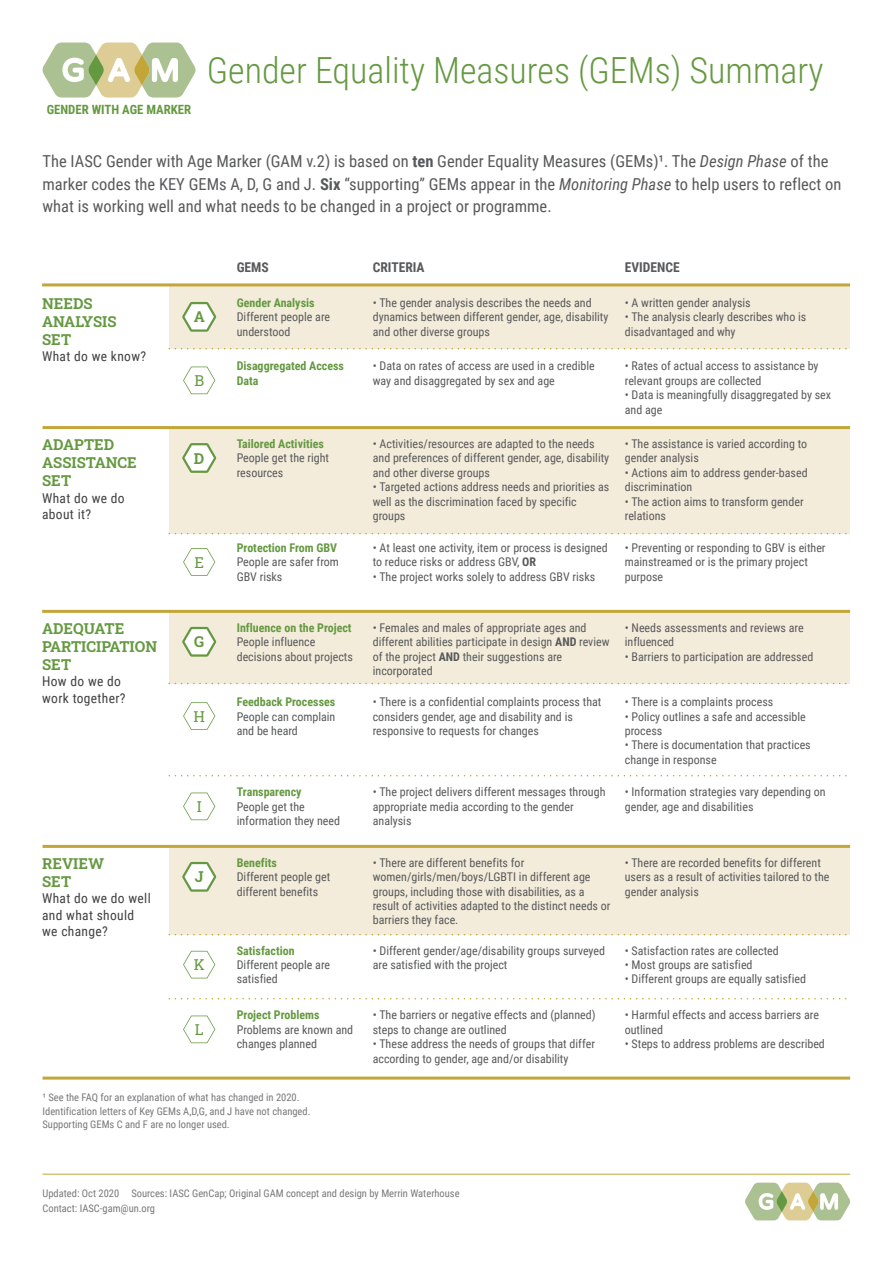
<style>
.page{position:relative;width:893px;height:1263px;background:#fff}
.page>*{position:absolute;margin:0;border:0;box-sizing:border-box;transform-origin:0 0}
.t1{font:300 36px "Roboto Condensed";color:#659941}
.t2{font:16.5px/22.5px "Roboto Condensed";color:#58595b}
.t3{font:700 15px/18px "Roboto Slab";color:#659941}
.t4{font:15px "Roboto Slab";color:#659941}
.t5{font:13.5px/16.5px "Roboto Condensed";letter-spacing:.025em;color:#414042}
.t6{font:700 13.5px "Roboto Condensed";color:#58595b}
.t7{font:700 12.75px "Roboto Condensed";color:#659941}
.t8{font:12px/14.4px "Roboto Condensed";color:#58595b}
.t9{font:700 12px/14.4px "Roboto Condensed";color:#659941}
.t10{font:10.5px/13.5px "Roboto Condensed";color:#77787b}
.s1{font-weight:700}
.s2{font-style:italic}
</style>
<div class="page">
<svg style="left:745px;top:1183px;width:105px;height:37px"></svg>
<div style="left:169px;top:845px;width:681px;height:90px;background:#f3ecda"></div>
<div style="left:169px;top:610px;width:681px;height:73px;background:#f3ecda"></div>
<div style="left:169px;top:426px;width:681px;height:108px;background:#f3ecda"></div>
<div style="left:169px;top:285px;width:681px;height:64px;background:#f3ecda"></div>
<hr style="left:43px;top:1174px;width:807px;height:1px;background:#c2a638">
<svg style="left:182px;top:302px;width:34px;height:30px"></svg>
<svg style="left:183px;top:367px;width:32px;height:27px"></svg>
<svg style="left:182px;top:443px;width:34px;height:30px"></svg>
<svg style="left:183px;top:548px;width:32px;height:28px"></svg>
<svg style="left:182px;top:627px;width:34px;height:30px"></svg>
<svg style="left:183px;top:702px;width:32px;height:28px"></svg>
<svg style="left:183px;top:792px;width:32px;height:28px"></svg>
<svg style="left:182px;top:862px;width:34px;height:30px"></svg>
<svg style="left:183px;top:951px;width:32px;height:27px"></svg>
<svg style="left:183px;top:1015px;width:32px;height:28px"></svg>
<svg style="left:169px;top:348px;width:678px;height:1px"></svg>
<hr style="left:42px;top:283px;width:808px;height:3px;background:#c2a638">
<hr style="left:43px;top:426px;width:807px;height:3px;background:#c2a638">
<hr style="left:42px;top:610px;width:808px;height:3px;background:#c2a638">
<hr style="left:43px;top:845px;width:807px;height:3px;background:#c2a638">
<hr style="left:43px;top:1076px;width:807px;height:3px;background:#c2a638">
<svg style="left:169px;top:775px;width:678px;height:1px"></svg>
<svg style="left:169px;top:683px;width:681px;height:1px"></svg>
<svg style="left:169px;top:998px;width:678px;height:1px"></svg>
<svg style="left:169px;top:934px;width:678px;height:1px"></svg>
<svg style="left:169px;top:533px;width:678px;height:1px"></svg>
<svg style="left:42px;top:43px;width:154px;height:55px"></svg>
<p class="t7" style="left:47px;top:101px;width:146px">GENDER WITH AGE MARKER</p>
<h1 class="t1" style="left:207px;top:45px;width:618px">Gender Equality Measures (GEMs) Summary</h1>
<p class="t2" style="left:43px;top:150px;width:800px">The IASC Gender with Age Marker (GAM v.2) is based on <span class="s1">ten</span> Gender Equality Measures (GEMs)¹. The <span class="s2">Design Phase</span> of the marker codes the KEY GEMs A, D, G and J. <span class="s1">Six</span> “supporting” GEMs appear in the <span class="s2">Monitoring Phase</span> to help users to reflect on what is working well and what needs to be changed in a project or programme.</p>
<p class="t3" style="left:42px;top:294px;width:76px">NEEDS<br>ANALYSIS<br>SET</p>
<p class="t5" style="left:42px;top:348px;width:106px">What do we know?</p>
<p class="t3" style="left:42px;top:435px;width:96px">ADAPTED<br>ASSISTANCE<br>SET</p>
<p class="t5" style="left:42px;top:489px;width:84px">What do we do about it?</p>
<p class="t3" style="left:42px;top:619px;width:116px">ADEQUATE<br>PARTICIPATION<br>SET</p>
<p class="t5" style="left:42px;top:673px;width:85px">How do we do work together?</p>
<p class="t3" style="left:42px;top:854px;width:64px">REVIEW<br>SET</p>
<p class="t5" style="left:42px;top:890px;width:110px">What do we do well and what should we change?</p>
<p class="t3" style="left:194px;top:308px;width:13px">A</p>
<p class="t4" style="left:194px;top:370px;width:11px">B</p>
<p class="t3" style="left:194px;top:449px;width:12px">D</p>
<p class="t4" style="left:194px;top:552px;width:11px">E</p>
<p class="t3" style="left:194px;top:633px;width:12px">G</p>
<p class="t4" style="left:193px;top:706px;width:13px">H</p>
<p class="t4" style="left:197px;top:796px;width:7px">I</p>
<p class="t3" style="left:195px;top:868px;width:10px">J</p>
<p class="t4" style="left:194px;top:954px;width:12px">K</p>
<p class="t4" style="left:195px;top:1019px;width:10px">L</p>
<p class="t6" style="left:237px;top:258px;width:34px">GEMS</p>
<p class="t6" style="left:373px;top:258px;width:53px">CRITERIA</p>
<p class="t6" style="left:625px;top:258px;width:56px">EVIDENCE</p>
<p class="t9" style="left:237px;top:295px;width:79px">Gender Analysis</p>
<p class="t8" style="left:237px;top:309px;width:95px">Different people are understood</p>
<p class="t9" style="left:237px;top:358px;width:109px">Disaggregated Access<br>Data</p>
<p class="t9" style="left:237px;top:436px;width:89px">Tailored Activities</p>
<p class="t8" style="left:237px;top:450px;width:94px">People get the right resources</p>
<p class="t9" style="left:237px;top:540px;width:102px">Protection From GBV</p>
<p class="t8" style="left:237px;top:554px;width:104px">People are safer from<br>GBV risks</p>
<p class="t9" style="left:237px;top:620px;width:116px">Influence on the Project</p>
<p class="t8" style="left:237px;top:634px;width:118px">People influence decisions about projects</p>
<p class="t9" style="left:237px;top:694px;width:100px">Feedback Processes</p>
<p class="t8" style="left:237px;top:709px;width:100px">People can complain and be heard</p>
<p class="t9" style="left:237px;top:784px;width:66px">Transparency</p>
<p class="t8" style="left:237px;top:799px;width:105px">People get the information they need</p>
<p class="t9" style="left:237px;top:855px;width:42px">Benefits</p>
<p class="t8" style="left:237px;top:869px;width:95px">Different people get different benefits</p>
<p class="t9" style="left:237px;top:943px;width:59px">Satisfaction</p>
<p class="t8" style="left:237px;top:957px;width:95px">Different people are satisfied</p>
<p class="t9" style="left:237px;top:1007px;width:84px">Project Problems</p>
<p class="t8" style="left:237px;top:1022px;width:118px">Problems are known and changes planned</p>
<p class="t8" style="left:373px;top:295px;width:237px">• The gender analysis describes the needs and dynamics between different gender, age, disability and other diverse groups</p>
<p class="t8" style="left:373px;top:358px;width:223px">• Data on rates of access are used in a credible way and disaggregated by sex and age</p>
<p class="t8" style="left:373px;top:436px;width:238px">• Activities/resources are adapted to the needs and preferences of different gender, age, disability and other diverse groups</p>
<p class="t8" style="left:373px;top:479px;width:238px">• Targeted actions address needs and priorities as well as the discrimination faced by specific groups</p>
<p class="t8" style="left:373px;top:540px;width:236px">• At least one activity, item or process is designed to reduce risks or address GBV, <span class="s1">OR</span></p>
<p class="t8" style="left:373px;top:569px;width:224px">• The project works solely to address GBV risks</p>
<p class="t8" style="left:625px;top:295px;width:127px">• A written gender analysis</p>
<p class="t8" style="left:625px;top:309px;width:183px">• The analysis clearly describes who is disadvantaged and why</p>
<p class="t8" style="left:625px;top:358px;width:195px">• Rates of actual access to assistance by relevant groups are collected</p>
<p class="t8" style="left:625px;top:387px;width:208px">• Data is meaningfully disaggregated by sex and age</p>
<p class="t8" style="left:625px;top:436px;width:184px">• The assistance is varied according to gender analysis</p>
<p class="t8" style="left:625px;top:465px;width:184px">• Actions aim to address gender-based discrimination</p>
<p class="t8" style="left:625px;top:494px;width:180px">• The action aims to transform gender relations</p>
<p class="t8" style="left:625px;top:540px;width:202px">• Preventing or responding to GBV is either mainstreamed or is the primary project purpose</p>
<p class="t8" style="left:373px;top:620px;width:238px">• Females and males of appropriate ages and different abilities participate in design <span class="s1">AND</span> review of the project <span class="s1">AND</span> their suggestions are incorporated</p>
<p class="t8" style="left:373px;top:694px;width:230px">• There is a confidential complaints process that considers gender, age and disability and is responsive to requests for changes</p>
<p class="t8" style="left:373px;top:784px;width:234px">• The project delivers different messages through appropriate media according to the gender analysis</p>
<p class="t8" style="left:373px;top:855px;width:239px">• There are different benefits for women/girls/men/boys/LGBTI in different age groups, including those with disabilities, as a result of activities adapted to the distinct needs or barriers they face.</p>
<p class="t8" style="left:373px;top:943px;width:234px">• Different gender/age/disability groups surveyed are satisfied with the project</p>
<p class="t8" style="left:373px;top:1007px;width:224px">• The barriers or negative effects and (planned) steps to change are outlined</p>
<p class="t8" style="left:373px;top:1036px;width:224px">• These address the needs of groups that differ according to gender, age and/or disability</p>
<p class="t8" style="left:625px;top:620px;width:180px">• Needs assessments and reviews are influenced</p>
<p class="t8" style="left:625px;top:649px;width:190px">• Barriers to participation are addressed</p>
<p class="t8" style="left:625px;top:694px;width:150px">• There is a complaints process</p>
<p class="t8" style="left:625px;top:709px;width:183px">• Policy outlines a safe and accessible process</p>
<p class="t8" style="left:625px;top:737px;width:187px">• There is documentation that practices change in response</p>
<p class="t8" style="left:625px;top:784px;width:202px">• Information strategies vary depending on gender, age and disabilities</p>
<p class="t8" style="left:625px;top:855px;width:206px">• There are recorded benefits for different users as a result of activities tailored to the gender analysis</p>
<p class="t8" style="left:625px;top:943px;width:156px">• Satisfaction rates are collected</p>
<p class="t8" style="left:625px;top:957px;width:129px">• Most groups are satisfied</p>
<p class="t8" style="left:625px;top:971px;width:183px">• Different groups are equally satisfied</p>
<p class="t8" style="left:625px;top:1007px;width:196px">• Harmful effects and access barriers are outlined</p>
<p class="t8" style="left:625px;top:1036px;width:202px">• Steps to address problems are described</p>
<p class="t10" style="left:43px;top:1090px;width:269px">¹ See the FAQ for an explanation of what has changed in 2020.<br>Identification letters of Key GEMs A,D,G, and J have not changed.<br>Supporting GEMs C and F are no longer used.</p>
<p class="t10" style="left:43px;top:1184px;width:419px;line-height:15.6px">Updated: Oct 2020 Sources: IASC GenCap; Original GAM concept and design by Merrin Waterhouse<br>Contact: IASC-gam@un.org</p>
</div>
